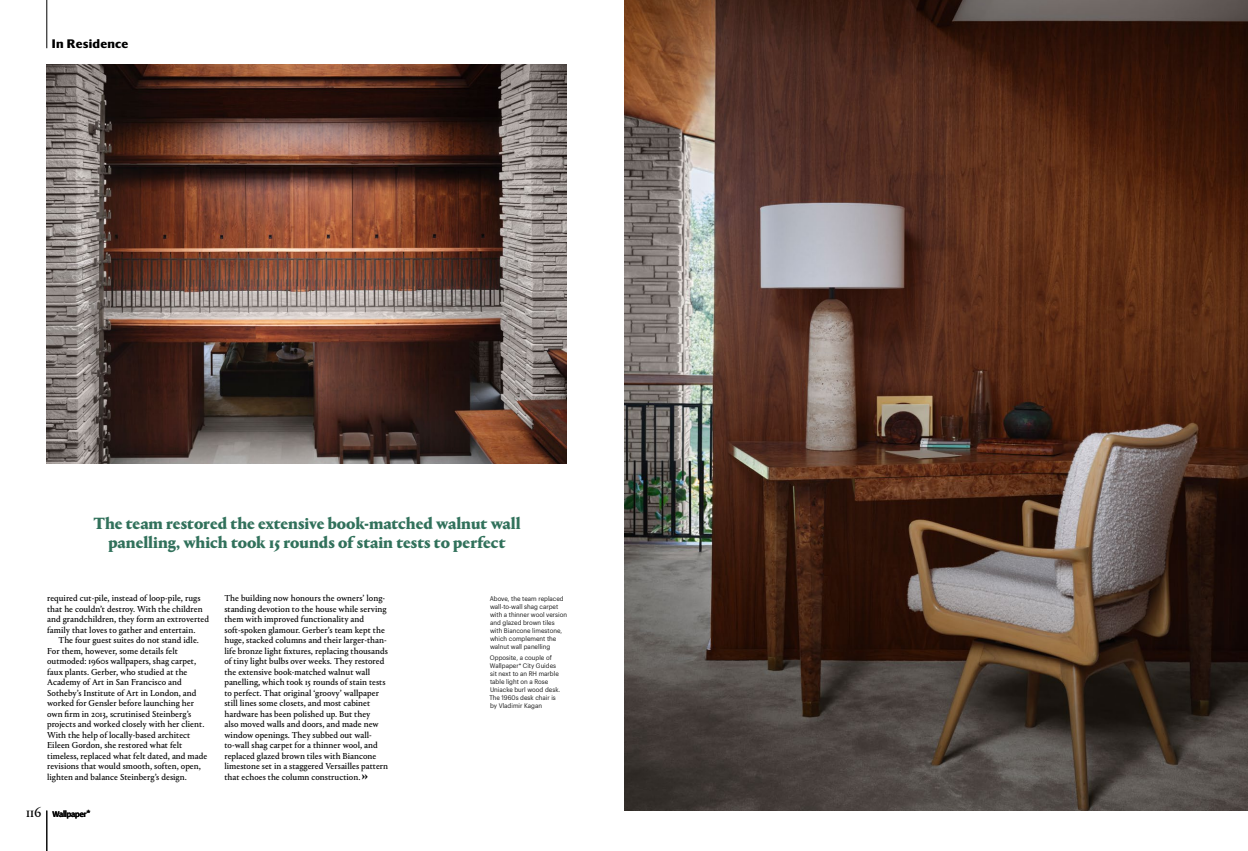
<style>
.page{position:relative;width:1248px;height:851px;background:#fff}
.page>*{position:absolute;margin:0;border:0;box-sizing:border-box;transform-origin:0 0}
.t1{font:800 17px/19px "Portrait";color:#31715b;text-align:center}
.t2{font:14px "Portrait Text Regular 2";color:#000}
.t3{font:700 12px "Darby Sans Text";letter-spacing:.02em;color:#000}
.t4{font:9px/10.5px "Portrait Text Regular 2";color:#000}
.t5{font:6.5px/8px "Plakat Narrow";color:#000}
.s1{font-family:"Plakat Narrow";font-size:9.2px}
.s2{font-family:"Portrait Text";font-weight:700;font-size:14px}
.s3{font-family:"Wallpaper"}
</style>
<div class="page">
<img style="left:624px;top:0;width:623px;height:810px">
<hr style="left:47px;top:810px;width:1px;height:40px;background:#000">
<img style="left:47px;top:64px;width:520px;height:399px">
<hr style="left:47px;top:0;width:1px;height:48px;background:#000">
<h3 class="t3" style="left:52px;top:35px;width:78px">In Residence</h3>
<h1 class="t1" style="left:93px;top:512px;width:428px">The team restored the extensive book-matched walnut wall panelling, which took 15 rounds of stain tests to perfect</h1>
<p class="t4" style="left:47px;top:592px;width:163px">required cut-pile, instead of loop-pile, rugs that he couldn’t destroy. With the children and grandchildren, they form an extroverted family that loves to gather and entertain.</p>
<p class="t4" style="left:47px;top:634px;width:162px;text-indent:11px">The four guest suites do not stand idle.<br>For them, however, some details felt outmoded: 1960s wallpapers, shag carpet, faux plants. Gerber, who studied at the Academy of Art in San Francisco and Sotheby’s Institute of Art in London, and worked for Gensler before launching her own firm in 2013, scrutinised Steinberg’s projects and worked closely with her client.<br>With the help of locally-based architect Eileen Gordon, she restored what felt timeless, replaced what felt dated, and made revisions that would smooth, soften, open, lighten and balance Steinberg’s design.</p>
<h2 class="t2" style="left:26px;top:802px;width:66px">116 <span class="s1">∑</span></h2>
<p class="t4" style="left:224px;top:592px;width:165px">The building now honours the owners’ long&shy;standing devotion to the house while serving them with improved functionality and soft-spoken glamour. Gerber’s team kept the huge, stacked columns and their larger-than&shy;life bronze light fixtures, replacing thousands of tiny light bulbs over weeks. They restored the extensive book-matched walnut wall panelling, which took 15 rounds of stain tests to perfect. That original ‘groovy’ wallpaper still lines some closets, and most cabinet hardware has been polished up. But they<br>also moved walls and doors, and made new window openings. They subbed out wall&shy;to-wall shag carpet for a thinner wool, and replaced glazed brown tiles with Biancone limestone set in a staggered Versailles pattern that echoes the column construction.<span class="s2">»</span></p>
<p class="t5" style="left:489px;top:595px;width:79px">Above, the team replaced wall-to-wall shag carpet with a thinner wool version and glazed brown tiles with Biancone limestone, which complement the walnut wall panelling</p>
<p class="t5" style="left:489px;top:653px;width:72px">Opposite, a couple of<br>Wallpaper<span class="s3">*</span> City Guides sit next to an RH marble table light on a Rose<br>Uniacke burl wood desk.<br>The 1960s desk chair is by Vladimir Kagan</p>
</div>
